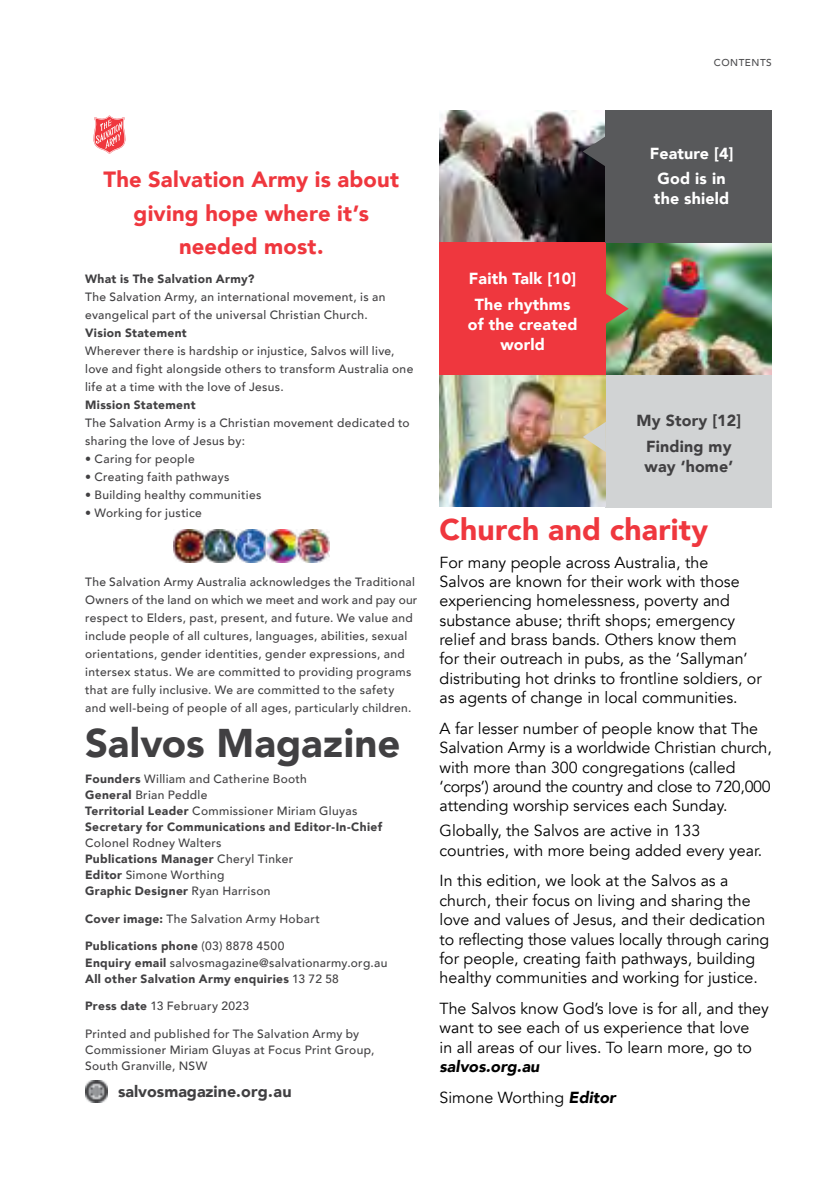
<style>
.page{position:relative;width:840px;height:1191px;background:#fff}
.page>*{position:absolute;margin:0;border:0;box-sizing:border-box;transform-origin:0 0}
.t1{font:900 40px "Avenir";color:#414042}
.t2{font:900 30px "Avenir";letter-spacing:.005em;color:#ef373e}
.t3{font:900 22px/33px "Avenir";letter-spacing:.005em;color:#ef373e;text-align:center}
.t4{font:16px/19.4px "Avenir";color:#000}
.t5{font:900 16px/25.6px "Avenir";letter-spacing:.01em;color:#fff;text-align:center}
.t6{font:900 16px/25.6px "Avenir";letter-spacing:.01em;color:#414042;text-align:center}
.t7{font:italic 900 16px/30.8px "Avenir";color:#000}
.t8{font:500 12px/18px "Avenir";letter-spacing:.03em;color:#414042}
.t9{font:900 12px/16.2px "Avenir";letter-spacing:.03em;color:#414042}
.t10{font:500 10px "Avenir";letter-spacing:.05em;color:#4d4d4f}
.s1{font-weight:500}
.s2{font-weight:900}
.s3{font-weight:400;font-style:normal}
</style>
<div class="page">
<img style="left:605px;top:243px;width:166px;height:132px">
<div style="left:605px;top:375px;width:166px;height:132px;background:#d1d3d4"></div>
<img style="left:439px;top:375px;width:166px;height:132px">
<img style="left:439px;top:110px;width:166px;height:133px">
<div style="left:439px;top:243px;width:166px;height:132px;background:#ef373e"></div>
<div style="left:605px;top:110px;width:166px;height:133px;background:#58595b"></div>
<svg style="left:605px;top:293px;width:23px;height:31px"></svg>
<svg style="left:582px;top:422px;width:23px;height:30px"></svg>
<svg style="left:582px;top:136px;width:23px;height:31px"></svg>
<svg style="left:93px;top:116px;width:32px;height:38px"></svg>
<img style="left:85px;top:1080px;width:22px;height:22px">
<img style="left:173px;top:529px;width:156px;height:33px">
<p class="t10" style="left:713px;top:54px;width:59px">CONTENTS</p>
<h3 class="t3" style="left:103px;top:163px;width:297px">The Salvation Army is about giving hope where it’s needed most.</h3>
<p class="t9" style="left:85px;top:270px;width:171px">What is The Salvation Army?</p>
<p class="t8" style="left:85px;top:287px;width:301px">The Salvation Army, an international movement, is an evangelical part of the universal Christian Church.</p>
<p class="t9" style="left:85px;top:324px;width:103px">Vision Statement</p>
<p class="t8" style="left:85px;top:341px;width:329px">Wherever there is hardship or injustice, Salvos will live, love and fight alongside others to transform Australia one life at a time with the love of Jesus.</p>
<p class="t9" style="left:85px;top:396px;width:112px">Mission Statement</p>
<p class="t8" style="left:85px;top:413px;width:326px">The Salvation Army is a Christian movement dedicated to sharing the love of Jesus by:</p>
<p class="t8" style="left:85px;top:449px;width:111px">• Caring for people</p>
<p class="t8" style="left:85px;top:467px;width:146px">• Creating faith pathways</p>
<p class="t8" style="left:85px;top:485px;width:178px">• Building healthy communities</p>
<p class="t8" style="left:85px;top:503px;width:118px">• Working for justice</p>
<p class="t8" style="left:85px;top:572px;width:333px">The Salvation Army Australia acknowledges the Traditional Owners of the land on which we meet and work and pay our respect to Elders, past, present, and future. We value and include people of all cultures, languages, abilities, sexual orientations, gender identities, gender expressions, and intersex status. We are committed to providing programs that are fully inclusive. We are committed to the safety and well-being of people of all ages, particularly children.</p>
<h1 class="t1" style="left:85px;top:708px;width:316px">Salvos Magazine</h1>
<p class="t9" style="left:85px;top:770px;width:298px">Founders <span class="s1">William and Catherine Booth<br></span>General <span class="s1">Brian Peddle<br></span>Territorial Leader <span class="s1">Commissioner Miriam Gluyas </span>Secretary for Communications and Editor-In-Chief</p>
<p class="t8" style="left:85px;top:834px;width:209px;line-height:16.2px">Colonel Rodney Walters<br><span class="s2">Publications Manager</span> Cheryl Tinker<br><span class="s2">Editor</span> Simone Worthing<br><span class="s2">Graphic Designer</span> Ryan Harrison</p>
<p class="t8" style="left:85px;top:909px;width:236px"><span class="s2">Cover image:</span> The Salvation Army Hobart</p>
<p class="t9" style="left:85px;top:937px;width:304px">Publications phone <span class="s1">(03) 8878 4500<br></span>Enquiry email <span class="s1">salvosmagazine@salvationarmy.org.au<br></span>All other Salvation Army enquiries <span class="s1">13 72 58</span></p>
<p class="t8" style="left:85px;top:996px;width:165px"><span class="s2">Press date</span> 13 February 2023</p>
<p class="t8" style="left:85px;top:1024px;width:290px;line-height:16.2px">Printed and published for The Salvation Army by<br>Commissioner Miriam Gluyas at Focus Print Group,<br>South Granville, NSW</p>
<h3 class="t6" style="left:118px;top:1078px;width:175px">salvosmagazine.org.au</h3>
<h3 class="t5" style="left:468px;top:265px;width:109px">Faith Talk [10]<br>The rhythms</h3>
<h3 class="t5" style="left:467px;top:314px;width:111px;line-height:20px">of the created world</h3>
<h3 class="t5" style="left:649px;top:140px;width:85px">Feature [4]<br>God is in</h3>
<h3 class="t5" style="left:653px;top:186px;width:77px">the shield</h3>
<h3 class="t6" style="left:636px;top:407px;width:106px">My Story [12]<br>Finding my</h3>
<h3 class="t6" style="left:644px;top:453px;width:90px">way ‘home’</h3>
<h2 class="t2" style="left:439px;top:504px;width:270px">Church and charity</h2>
<p class="t4" style="left:439px;top:552px;width:323px">For many people across Australia, the<br>Salvos are known for their work with those experiencing homelessness, poverty and substance abuse; thrift shops; emergency relief and brass bands. Others know them<br>for their outreach in pubs, as the ‘Sallyman’ distributing hot drinks to frontline soldiers, or as agents of change in local communities.</p>
<h3 class="t4" style="left:439px;top:719px;width:333px">A far lesser number of people know that The Salvation Army is a worldwide Christian church, with more than 300 congregations (called ‘corps’) around the country and close to 720,000 attending worship services each Sunday.</h3>
<h3 class="t4" style="left:439px;top:821px;width:324px">Globally, the Salvos are active in 133 countries, with more being added every year.</h3>
<p class="t4" style="left:439px;top:871px;width:331px">In this edition, we look at the Salvos as a church, their focus on living and sharing the love and values of Jesus, and their dedication to reflecting those values locally through caring for people, creating faith pathways, building healthy communities and working for justice.</p>
<h3 class="t4" style="left:439px;top:999px;width:330px">The Salvos know God’s love is for all, and they want to see each of us experience that love<br>in all areas of our lives. To learn more, go to</h3>
<h3 class="t7" style="left:439px;top:1051px;width:177px">salvos.org.au<br><span class="s3">Simone Worthing</span> Editor</h3>
</div>
